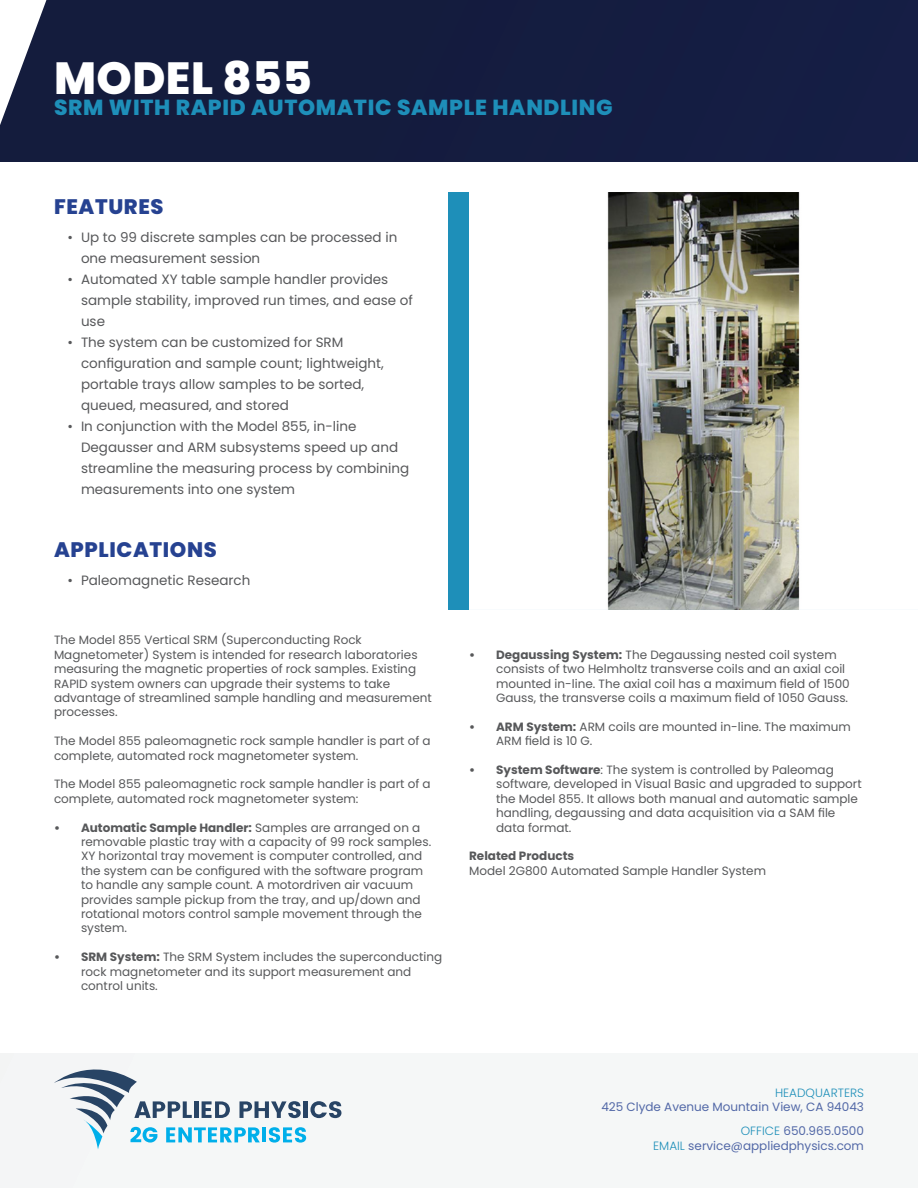
<style>
.page{position:relative;width:918px;height:1188px;background:#fff}
.page>*{position:absolute;margin:0;border:0;box-sizing:border-box;transform-origin:0 0}
.t1{font:800 45px "Poppins";letter-spacing:.01em;color:#fff}
.t2{font:800 21.75px "Poppins";letter-spacing:.03em;color:#1e8fb9}
.t3{font:800 21px "Poppins";letter-spacing:.03em;color:#264291}
.t4{font:13.5px/21px "Poppins";color:#57585a}
.t5{font:12px/14.4px "Poppins";color:#57585a}
.t6{font:12px "Poppins";color:#5268a7}
.t7{font:700 12px "Poppins";color:#57585a}
.t8{font:300 12px "Poppins";color:#1e8fb9}
.s1{font-weight:700}
.s2{font-weight:300;color:#1e8fb9}
</style>
<div class="page">
<div style="left:449px;top:192px;width:469px;height:417px;background:#1e8fb9"></div>
<div style="left:0;top:0;width:918px;height:162px;background:#141c3f"></div>
<svg style="left:0;top:0;width:46px;height:125px"></svg>
<div style="left:0;top:1053px;width:918px;height:135px;background:#f5f7f7"></div>
<svg style="left:54px;top:1070px;width:287px;height:79px"></svg>
<img style="left:469px;top:192px;width:449px;height:417px">
<p class="t1" style="left:54px;top:52px;width:259px">MODEL 855</p>
<p class="t2" style="left:54px;top:95px;width:560px">SRM WITH RAPID AUTOMATIC SAMPLE HANDLING</p>
<p class="t3" style="left:54px;top:195px;width:111px">FEATURES</p>
<p class="t4" style="left:81px;top:227px;width:318px;text-indent:-14px">• Up to 99 discrete samples can be processed in one measurement session</p>
<p class="t4" style="left:81px;top:269px;width:334px;text-indent:-14px">• Automated XY table sample handler provides sample stability, improved run times, and ease of use</p>
<p class="t4" style="left:81px;top:332px;width:304px;text-indent:-14px">• The system can be customized for SRM configuration and sample count; lightweight, portable trays allow samples to be sorted, queued, measured, and stored</p>
<p class="t4" style="left:81px;top:416px;width:330px;text-indent:-14px">• In conjunction with the Model 855, in-line Degausser and ARM subsystems speed up and streamline the measuring process by combining measurements into one system</p>
<p class="t3" style="left:54px;top:537px;width:164px">APPLICATIONS</p>
<p class="t4" style="left:68px;top:569px;width:184px">• Paleomagnetic Research</p>
<p class="t5" style="left:54px;top:633px;width:379px">The Model 855 Vertical SRM (Superconducting Rock Magnetometer) System is intended for research laboratories measuring the magnetic properties of rock samples. Existing RAPID system owners can upgrade their systems to take advantage of streamlined sample handling and measurement processes.</p>
<p class="t5" style="left:54px;top:734px;width:378px">The Model 855 paleomagnetic rock sample handler is part of a complete, automated rock magnetometer system.</p>
<p class="t5" style="left:54px;top:777px;width:378px">The Model 855 paleomagnetic rock sample handler is part of a complete, automated rock magnetometer system:</p>
<p class="t5" style="left:81px;top:820px;width:352px;text-indent:-27px"><span class="s1">• Automatic Sample Handler:</span> Samples are arranged on a removable plastic tray with a capacity of 99 rock samples.<br>XY horizontal tray movement is computer controlled, and the system can be configured with the software program to handle any sample count. A motordriven air vacuum provides sample pickup from the tray, and up/down and rotational motors control sample movement through the system.</p>
<p class="t5" style="left:81px;top:950px;width:363px;text-indent:-27px"><span class="s1">• SRM System:</span> The SRM System includes the superconducting rock magnetometer and its support measurement and control units.</p>
<p class="t5" style="left:496px;top:647px;width:355px;text-indent:-27px"><span class="s1">• Degaussing System:</span> The Degaussing nested coil system consists of two Helmholtz transverse coils and an axial coil mounted in-line. The axial coil has a maximum field of 1500<br>Gauss, the transverse coils a maximum field of 1050 Gauss.</p>
<p class="t5" style="left:496px;top:719px;width:356px;text-indent:-27px"><span class="s1">• ARM System:</span> ARM coils are mounted in-line. The maximum<br>ARM field is 10 G.</p>
<p class="t5" style="left:496px;top:763px;width:367px;text-indent:-27px"><span class="s1">• System Software</span>: The system is controlled by Paleomag software, developed in Visual Basic and upgraded to support the Model 855. It allows both manual and automatic sample handling, degaussing and data acquisition via a SAM file data format.</p>
<p class="t7" style="left:469px;top:849px;width:107px">Related Products</p>
<p class="t5" style="left:469px;top:863px;width:298px">Model 2G800 Automated Sample Handler System</p>
<p class="t8" style="left:775px;top:1085px;width:90px">HEADQUARTERS</p>
<p class="t6" style="left:601px;top:1100px;width:264px">425 Clyde Avenue Mountain View, CA 94043</p>
<p class="t6" style="left:741px;top:1124px;width:125px"><span class="s2">OFFICE</span> 650.965.0500</p>
<p class="t6" style="left:653px;top:1139px;width:212px"><span class="s2">EMAIL</span> service@appliedphysics.com</p>
</div>
